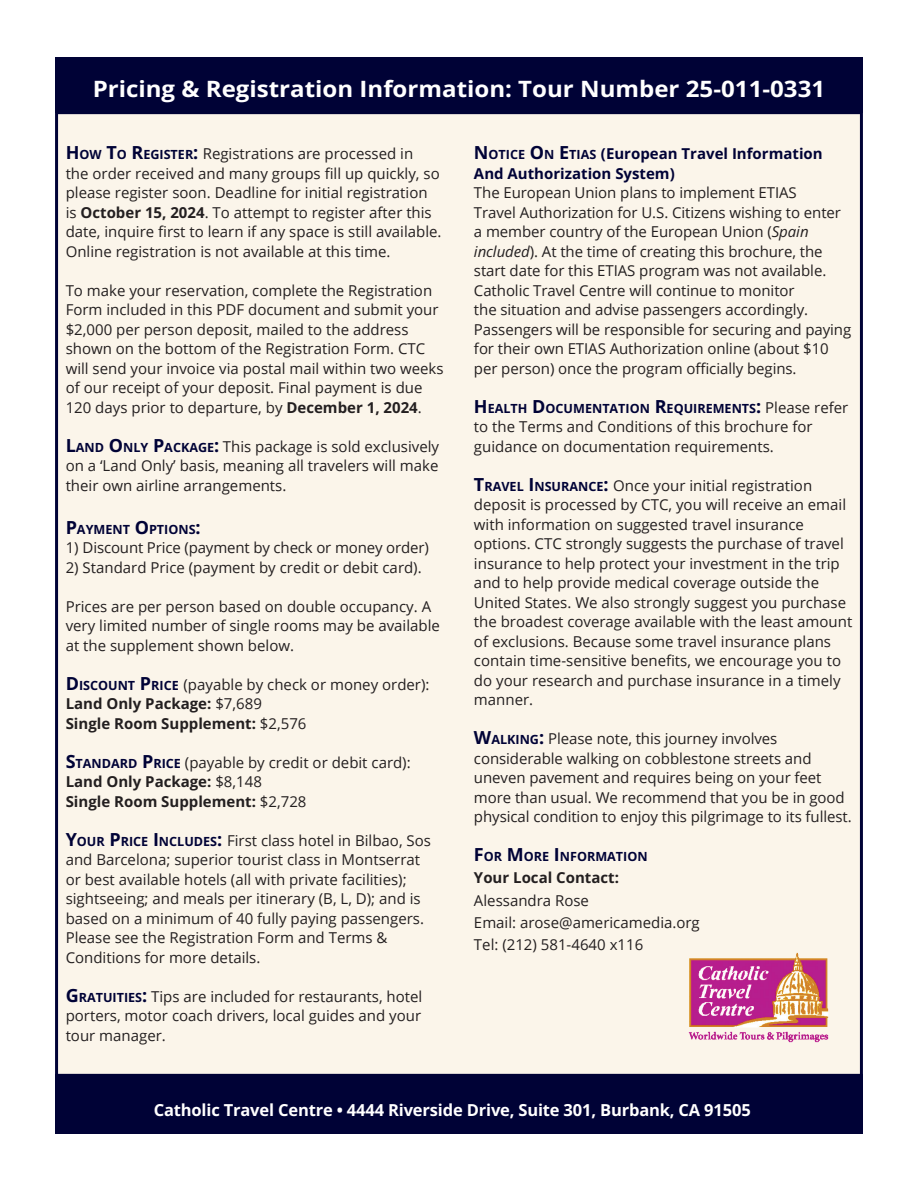
<style>
.page{position:relative;width:918px;height:1188px;background:#fff}
.page>*{position:absolute;margin:0;border:0;box-sizing:border-box;transform-origin:0 0}
.t1{font:700 22.5px "Open Sans";color:#fff;scale:1.07 1}
.t2{font:700 16.5px "Open Sans";letter-spacing:-.01em;color:#fff}
.t3{font:15px/19.5px "Open Sans";color:#231f20}
.t4{font:700 15px "Open Sans";color:#231f20}
.t5{font:700 15px/19.5px "Open Sans";color:#000236}
.t6{font:700 12.6px "Open Sans";color:#000236}
.s1{font-weight:700;font-size:18px;color:#000236}
.s2{font-weight:700;font-size:12.6px;color:#000236}
.s3{font-weight:700}
.s4{font-size:18px}
.s5{font-weight:400}
.s6{font-size:12.6px}
.s7{font-style:italic}
.s8{font-weight:400;font-size:15px;color:#231f20}
</style>
<div class="page">
<div style="left:55px;top:111px;width:808px;height:966px;background:#fbf5ea;border:3px solid #000236"></div>
<div style="left:55px;top:57px;width:808px;height:56px;background:#000236"></div>
<div style="left:55px;top:1075px;width:808px;height:59px;background:#000236"></div>
<img style="left:688px;top:952px;width:141px;height:91px">
<p class="t1" style="left:93px;top:73px;width:686px">Pricing &amp; Registration Information: Tour Number 25-011-0331</p>
<p class="t3" style="left:66px;top:143px;width:377px"><span class="s1">H</span><span class="s2">OW</span> <span class="s1">T</span><span class="s2">O</span> <span class="s1">R</span><span class="s2">EGISTER</span><span class="s1">:</span> Registrations are processed in<br>the order received and many groups fill up quickly, so please register soon. Deadline for initial registration is <span class="s3">October 15, 2024</span>. To attempt to register after this date, inquire first to learn if any space is still available.<br>Online registration is not available at this time.</p>
<p class="t3" style="left:66px;top:280px;width:379px">To make your reservation, complete the Registration Form included in this PDF document and submit your $2,000 per person deposit, mailed to the address shown on the bottom of the Registration Form. CTC will send your invoice via postal mail within two weeks of our receipt of your deposit. Final payment is due 120 days prior to departure, by <span class="s3">December 1, 2024</span>.</p>
<p class="t3" style="left:66px;top:436px;width:375px;text-align:justify"><span class="s1">L</span><span class="s2">AND</span> <span class="s1">O</span> <span class="s2">NLY</span> <span class="s1">P</span><span class="s2">ACKAGE</span><span class="s1">:</span> This package is sold exclusively on a ‘Land Only’ basis, meaning all travelers will make their own airline arrangements.</p>
<p class="t6" style="left:66px;top:521px;width:137px"><span class="s4">P</span>AYMENT <span class="s4">O</span> PTIONS<span class="s4">:</span></p>
<p class="t3" style="left:66px;top:538px;width:365px">1) Discount Price (payment by check or money order)</p>
<p class="t3" style="left:66px;top:557px;width:358px">2) Standard Price (payment by credit or debit card).</p>
<p class="t3" style="left:66px;top:596px;width:376px">Prices are per person based on double occupancy. A very limited number of single rooms may be available at the supplement shown below.</p>
<p class="t3" style="left:66px;top:674px;width:365px"><span class="s1">D</span> <span class="s2">ISCOUNT</span> <span class="s1">P</span><span class="s2">RICE</span> (payable by check or money order):</p>
<p class="t4" style="left:66px;top:694px;width:198px">Land Only Package: <span class="s5">$7,689</span></p>
<p class="t4" style="left:66px;top:713px;width:242px">Single Room Supplement: <span class="s5">$2,576</span></p>
<p class="t3" style="left:66px;top:752px;width:347px"><span class="s1">S</span><span class="s2">TANDARD</span> <span class="s1">P</span><span class="s2">RICE</span> (payable by credit or debit card):</p>
<p class="t4" style="left:66px;top:772px;width:198px">Land Only Package: <span class="s5">$8,148</span></p>
<p class="t4" style="left:66px;top:791px;width:242px">Single Room Supplement: <span class="s5">$2,728</span></p>
<p class="t3" style="left:66px;top:830px;width:367px"><span class="s1">Y</span><span class="s2">OUR</span> <span class="s1">P</span><span class="s2">RICE</span> <span class="s1">I</span> <span class="s2">NCLUDES</span><span class="s1">:</span> First class hotel in Bilbao, Sos and Barcelona; superior tourist class in Montserrat or best available hotels (all with private facilities); sightseeing; and meals per itinerary (B, L, D); and is based on a minimum of 40 fully paying passengers.<br>Please see the Registration Form and Terms &amp; Conditions for more details.</p>
<p class="t3" style="left:66px;top:986px;width:358px;text-align:justify"><span class="s1">G</span> <span class="s2">RATUITIES</span><span class="s1">:</span> Tips are included for restaurants, hotel porters, motor coach drivers, local guides and your tour manager.</p>
<p class="t5" style="left:474px;top:143px;width:350px"><span class="s4">N</span> <span class="s6">OTICE</span> <span class="s4">O</span> <span class="s6">N</span> <span class="s4">E</span><span class="s6">TIAS</span> (European Travel Information<br>And Authorization System)</p>
<p class="t3" style="left:474px;top:182px;width:379px">The European Union plans to implement ETIAS<br>Travel Authorization for U.S. Citizens wishing to enter a member country of the European Union (<span class="s7">Spain included</span>). At the time of creating this brochure, the start date for this ETIAS program was not available.<br>Catholic Travel Centre will continue to monitor<br>the situation and advise passengers accordingly.<br>Passengers will be responsible for securing and paying for their own ETIAS Authorization online (about $10 per person) once the program officially begins.</p>
<p class="t6" style="left:474px;top:399px;width:376px"><span class="s4">H</span>EALTH <span class="s4">D</span>OCUMENTATION <span class="s4">R</span>EQUIREMENTS<span class="s4">:</span> <span class="s8">Please refer</span></p>
<p class="t3" style="left:474px;top:416px;width:340px">to the Terms and Conditions of this brochure for guidance on documentation requirements.</p>
<p class="t3" style="left:474px;top:475px;width:380px"><span class="s1">T</span><span class="s2">RAVEL</span> <span class="s1">I</span> <span class="s2">NSURANCE</span><span class="s1">:</span> Once your initial registration deposit is processed by CTC, you will receive an email with information on suggested travel insurance options. CTC strongly suggests the purchase of travel insurance to help protect your investment in the trip and to help provide medical coverage outside the United States. We also strongly suggest you purchase the broadest coverage available with the least amount of exclusions. Because some travel insurance plans contain time-sensitive benefits, we encourage you to do your research and purchase insurance in a timely manner.</p>
<p class="t3" style="left:474px;top:728px;width:379px"><span class="s1">W</span><span class="s2">ALKING</span><span class="s1">:</span> Please note, this journey involves considerable walking on cobblestone streets and uneven pavement and requires being on your feet more than usual. We recommend that you be in good physical condition to enjoy this pilgrimage to its fullest.</p>
<p class="t6" style="left:474px;top:848px;width:175px"><span class="s4">F</span>OR <span class="s4">M</span> ORE <span class="s4">I</span> NFORMATION</p>
<p class="t4" style="left:474px;top:868px;width:146px">Your Local Contact:</p>
<p class="t3" style="left:474px;top:890px;width:117px">Alessandra Rose</p>
<p class="t3" style="left:474px;top:912px;width:227px">Email: arose@americamedia.org</p>
<p class="t3" style="left:474px;top:934px;width:171px">Tel: (212) 581-4640 x116</p>
<p class="t2" style="left:154px;top:1099px;width:599px">Catholic Travel Centre • 4444 Riverside Drive, Suite 301, Burbank, CA 91505</p>
</div>
